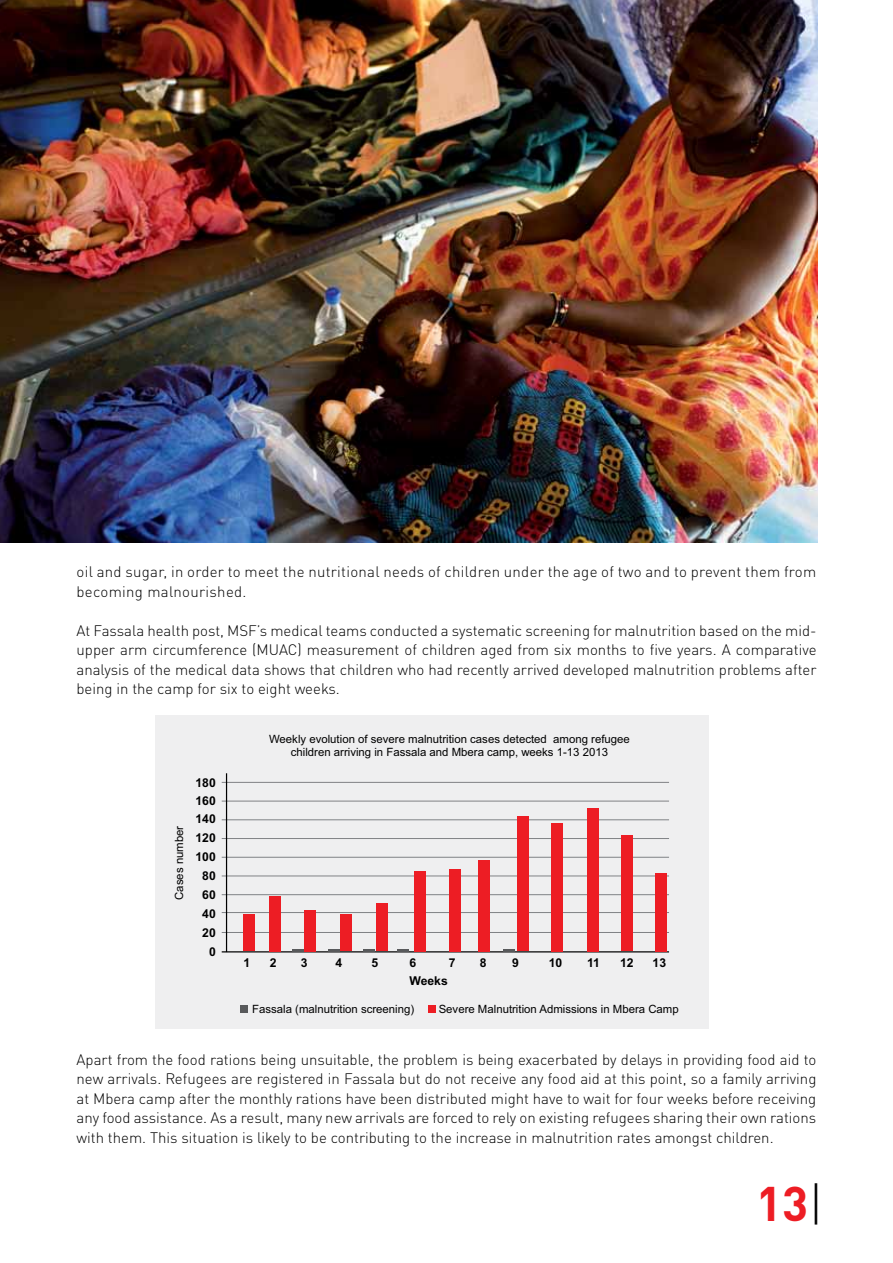
<style>
.page{position:relative;width:893px;height:1263px;background:#fff}
.page>*{position:absolute;margin:0;border:0;box-sizing:border-box;transform-origin:0 0}
.t1{font:700 48px "DIN Pro";color:#ed1d24}
.t2{font:300 15px/19.5px "DIN Pro";color:#000;text-align:justify}
.t3{font:300 15px/19.5px "DIN Pro";letter-spacing:.02em;color:#000}
.t4{font:700 12.15px/17.9px "Arial";color:#000}
.t5{font:11.4px/13.6px "Arial";color:#000;text-align:center}
.s1{font-weight:300;color:#000}
</style>
<div class="page">
<img style="left:0;top:0;width:817px;height:542px">
<div style="left:155px;top:715px;width:553px;height:314px;background:#efeff0"></div>
<hr style="left:222px;top:951px;width:447px;height:1px;background:#000">
<hr style="left:222px;top:894px;width:447px;height:1px;background:#808285">
<hr style="left:222px;top:912px;width:447px;height:1px;background:#808285">
<hr style="left:222px;top:932px;width:447px;height:1px;background:#808285">
<hr style="left:222px;top:876px;width:447px;height:1px;background:#808285">
<hr style="left:222px;top:857px;width:447px;height:1px;background:#808285">
<hr style="left:222px;top:838px;width:447px;height:1px;background:#808285">
<hr style="left:222px;top:819px;width:447px;height:1px;background:#808285">
<hr style="left:222px;top:801px;width:447px;height:1px;background:#808285">
<hr style="left:222px;top:782px;width:447px;height:1px;background:#808285">
<hr style="left:226px;top:773px;width:1px;height:179px;background:#000">
<div style="left:243px;top:914px;width:11px;height:37px;background:#ed1d24"></div>
<div style="left:269px;top:896px;width:11px;height:55px;background:#ed1d24"></div>
<svg style="left:292px;top:949px;width:11px;height:2px"></svg>
<div style="left:305px;top:910px;width:11px;height:41px;background:#ed1d24"></div>
<svg style="left:328px;top:949px;width:11px;height:2px"></svg>
<div style="left:341px;top:914px;width:11px;height:37px;background:#ed1d24"></div>
<svg style="left:363px;top:949px;width:12px;height:2px"></svg>
<div style="left:376px;top:904px;width:11px;height:47px;background:#ed1d24"></div>
<svg style="left:397px;top:949px;width:12px;height:2px"></svg>
<svg style="left:504px;top:949px;width:11px;height:2px"></svg>
<div style="left:414px;top:871px;width:11px;height:80px;background:#ed1d24"></div>
<div style="left:449px;top:869px;width:12px;height:82px;background:#ed1d24"></div>
<div style="left:478px;top:860px;width:11px;height:91px;background:#ed1d24"></div>
<div style="left:517px;top:816px;width:11px;height:135px;background:#ed1d24"></div>
<div style="left:551px;top:823px;width:12px;height:128px;background:#ed1d24"></div>
<div style="left:587px;top:808px;width:12px;height:143px;background:#ed1d24"></div>
<div style="left:621px;top:835px;width:11px;height:116px;background:#ed1d24"></div>
<div style="left:655px;top:873px;width:11px;height:78px;background:#ed1d24"></div>
<div style="left:428px;top:1005px;width:8px;height:8px;background:#ed1d24"></div>
<div style="left:240px;top:1005px;width:7px;height:8px;background:#58595b"></div>
<p class="t3" style="left:77px;top:561px;width:741px">oil and sugar, in order to meet the nutritional needs of children under the age of two and to prevent them from becoming malnourished.</p>
<p class="t2" style="left:77px;top:619px;width:741px">At Fassala health post, MSF’s medical teams conducted a systematic screening for malnutrition based on the mid&shy;upper arm circumference (MUAC) measurement of children aged from six months to five years. A comparative analysis of the medical data shows that children who had recently arrived developed malnutrition problems after being in the camp for six to eight weeks.</p>
<p class="t5" style="left:172px;top:900px;width:76px;rotate:-90deg">Cases number</p>
<p class="t4" style="left:196px;top:774px;width:22px">180</p>
<p class="t4" style="left:196px;top:792px;width:22px">160</p>
<p class="t4" style="left:196px;top:811px;width:22px">140</p>
<p class="t4" style="left:196px;top:829px;width:22px">120</p>
<p class="t4" style="left:196px;top:848px;width:22px">100</p>
<p class="t4" style="left:202px;top:867px;width:15px">80</p>
<p class="t4" style="left:202px;top:886px;width:15px">60</p>
<p class="t4" style="left:202px;top:906px;width:15px">40</p>
<p class="t4" style="left:202px;top:924px;width:15px">20</p>
<p class="t4" style="left:209px;top:943px;width:8px">0</p>
<p class="t5" style="left:269px;top:732px;width:362px">Weekly evolution of severe malnutrition cases detected among refugee children arriving in Fassala and Mbera camp, weeks 1-13 2013</p>
<p class="t4" style="left:244px;top:954px;width:8px">1</p>
<p class="t4" style="left:270px;top:954px;width:8px">2</p>
<p class="t4" style="left:301px;top:954px;width:8px">3</p>
<p class="t4" style="left:336px;top:954px;width:8px">4</p>
<p class="t4" style="left:372px;top:954px;width:8px">5</p>
<p class="t4" style="left:409px;top:954px;width:40px">6<br>Weeks</p>
<p class="t4" style="left:449px;top:954px;width:8px">7</p>
<p class="t4" style="left:480px;top:954px;width:8px">8</p>
<p class="t4" style="left:512px;top:954px;width:8px">9</p>
<p class="t4" style="left:549px;top:954px;width:15px">10</p>
<p class="t4" style="left:587px;top:954px;width:14px">11</p>
<p class="t4" style="left:620px;top:954px;width:15px">12</p>
<p class="t4" style="left:653px;top:954px;width:15px">13</p>
<p class="t5" style="left:439px;top:1003px;width:242px">Severe Malnutrition Admissions in Mbera Camp</p>
<p class="t5" style="left:252px;top:1003px;width:164px">Fassala (malnutrition screening)</p>
<p class="t2" style="left:77px;top:1048px;width:741px">Apart from the food rations being unsuitable, the problem is being exacerbated by delays in providing food aid to new arrivals. Refugees are registered in Fassala but do not receive any food aid at this point, so a family arriving at Mbera camp after the monthly rations have been distributed might have to wait for four weeks before receiving any food assistance. As a result, many new arrivals are forced to rely on existing refugees sharing their own rations with them. This situation is likely to be contributing to the increase in malnutrition rates amongst children.</p>
<h1 class="t1" style="left:756px;top:1163px;width:69px">13<span class="s1">|</span></h1>
</div>
